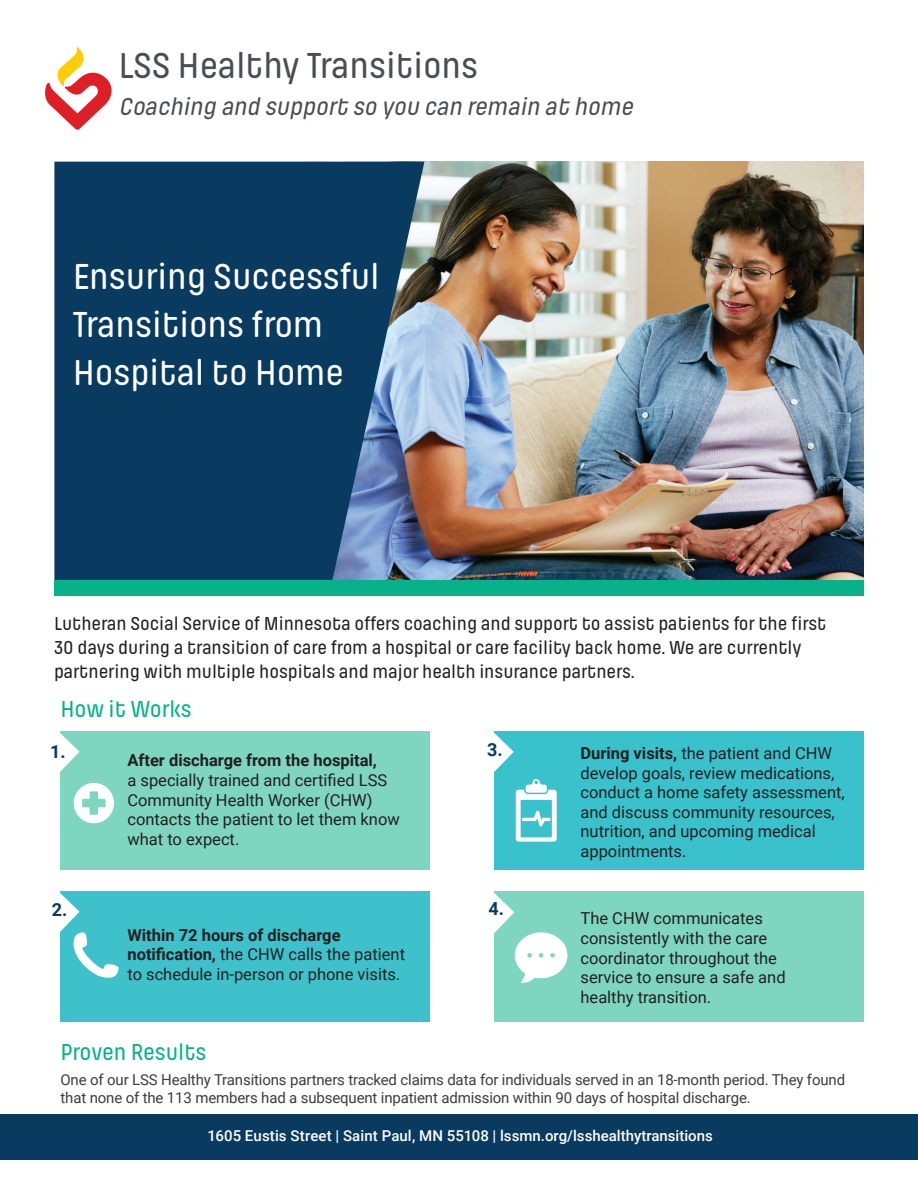
<style>
.page{position:relative;width:918px;height:1188px;background:#fff}
.page>*{position:absolute;margin:0;border:0;box-sizing:border-box;transform-origin:0 0}
.t1{font:500 37.5px/48px "Pilcrow Soft";letter-spacing:-.005em;color:#fff}
.t2{font:500 37.5px "Pilcrow Soft";letter-spacing:-.005em;color:#484e54}
.t3{font:italic 500 25.5px "Pilcrow Soft";color:#484e54}
.t4{font:500 24px "Pilcrow Soft";letter-spacing:-.01em;color:#09b188}
.t5{font:500 24px "Pilcrow Soft";letter-spacing:-.01em;color:#07b189}
.t6{font:500 19.5px/24px "Pilcrow Soft";letter-spacing:-.005em;color:#231f20}
.t7{font:700 18px "Roboto";color:#093a5f}
.t8{font:16.5px/19.5px "Roboto";color:#231f20}
.t9{font:700 16.5px "Roboto";color:#231f20}
.t10{font:15px/18px "Roboto";letter-spacing:-.01em;color:#3b3c3c}
.t11{font:500 15px "Roboto";color:#fff}
.s1{font-weight:700}
</style>
<div class="page">
<div style="left:0;top:1115px;width:918px;height:45px;background:#093a5f"></div>
<div style="left:60px;top:732px;width:370px;height:138px;background:#7ed6c1"></div>
<div style="left:60px;top:891px;width:370px;height:131px;background:#3ec1cb"></div>
<svg style="left:45px;top:47px;width:67px;height:83px"></svg>
<svg style="left:74px;top:783px;width:40px;height:40px"></svg>
<img style="left:424px;top:162px;width:440px;height:418px">
<div style="left:495px;top:732px;width:369px;height:138px;background:#39c1cc"></div>
<div style="left:495px;top:891px;width:369px;height:131px;background:#7ed6c1"></div>
<svg style="left:516px;top:779px;width:41px;height:63px"></svg>
<svg style="left:494px;top:732px;width:20px;height:41px"></svg>
<svg style="left:60px;top:733px;width:20px;height:39px"></svg>
<svg style="left:60px;top:893px;width:59px;height:85px"></svg>
<svg style="left:54px;top:162px;width:370px;height:418px;background:#184569"></svg>
<div style="left:54px;top:580px;width:810px;height:15px;background:#07b189"></div>
<svg style="left:494px;top:892px;width:74px;height:91px"></svg>
<h1 class="t2" style="left:119px;top:47px;width:361px">LSS Healthy Transitions</h1>
<h2 class="t3" style="left:119px;top:94px;width:521px">Coaching and support so you can remain at home</h2>
<h1 class="t1" style="left:73px;top:254px;width:308px">Ensuring Successful<br>Transitions from<br>Hospital to Home</h1>
<p class="t6" style="left:54px;top:612px;width:774px">Lutheran Social Service of Minnesota offers coaching and support to assist patients for the first<br>30 days during a transition of care from a hospital or care facility back home. We are currently partnering with multiple hospitals and major health insurance partners.</p>
<h3 class="t5" style="left:60px;top:697px;width:133px">How it Works</h3>
<p class="t7" style="left:50px;top:738px;width:17px">1.</p>
<p class="t7" style="left:52px;top:897px;width:17px">2.</p>
<p class="t9" style="left:127px;top:749px;width:251px">After discharge from the hospital,</p>
<p class="t8" style="left:127px;top:770px;width:274px">a specially trained and certified LSS<br>Community Health Worker (CHW) contacts the patient to let them know what to expect.</p>
<p class="t8" style="left:127px;top:925px;width:279px"><span class="s1">Within 72 hours of discharge notification,</span> the CHW calls the patient to schedule in-person or phone visits.</p>
<p class="t7" style="left:487px;top:737px;width:17px">3.</p>
<p class="t7" style="left:489px;top:896px;width:17px">4.</p>
<p class="t8" style="left:580px;top:743px;width:266px"><span class="s1">During visits,</span> the patient and CHW develop goals, review medications, conduct a home safety assessment, and discuss community resources, nutrition, and upcoming medical appointments.</p>
<p class="t8" style="left:580px;top:908px;width:207px">The CHW communicates consistently with the care coordinator throughout the service to ensure a safe and healthy transition.</p>
<h3 class="t4" style="left:60px;top:1040px;width:148px">Proven Results</h3>
<p class="t10" style="left:60px;top:1070px;width:786px">One of our LSS Healthy Transitions partners tracked claims data for individuals served in an 18-month period. They found that none of the 113 members had a subsequent inpatient admission within 90 days of hospital discharge.</p>
<p class="t11" style="left:208px;top:1125px;width:507px">1605 Eustis Street | Saint Paul, MN 55108 | lssmn.org/lsshealthytransitions</p>
</div>
